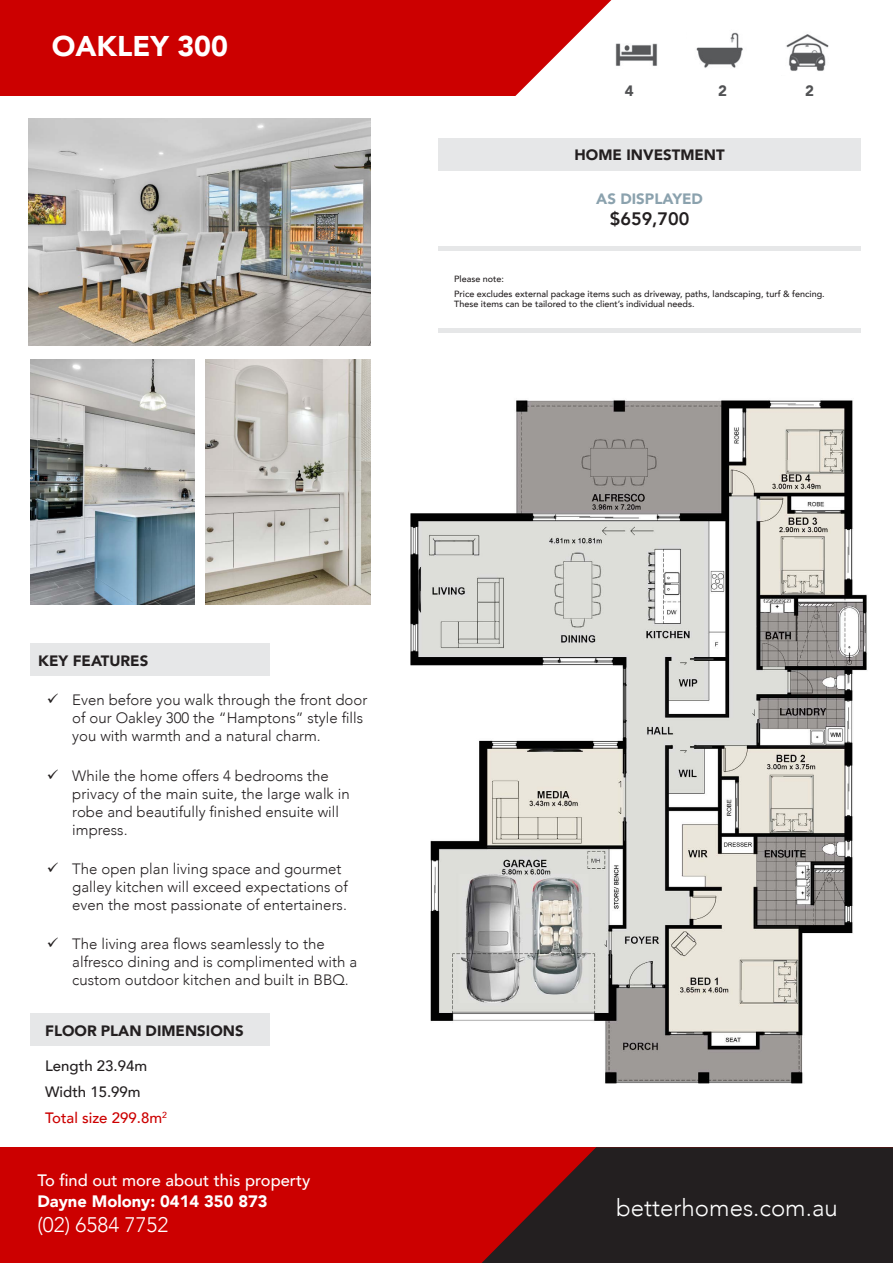
<style>
.page{position:relative;width:893px;height:1263px;background:#fff}
.page>*{position:absolute;margin:0;border:0;box-sizing:border-box;transform-origin:0 0}
.t1{font:900 28.5px "Avenir";color:#fff}
.t2{font:300 24px "Avenir";color:#fff}
.t3{font:300 21px "Avenir";color:#fff}
.t4{font:800 18px "Avenir";color:#231f20}
.t5{font:500 16.5px "Avenir";color:#fff}
.t6{font:900 16.5px "Avenir";color:#fff}
.t7{font:300 15px/18px "Avenir";color:#231f20}
.t8{font:900 15px "Avenir";color:#231f20}
.t9{font:500 15px/26.2px "Avenir";color:#231f20}
.t10{font:900 15px "Avenir";color:#8ba2ae}
.t11{font:900 15px "Avenir";color:#515254}
.t12{font:500 9px/15px "Avenir";color:#231f20}
.s1{color:#c00}
</style>
<div class="page">
<div style="left:0;top:0;width:891px;height:96px;background:#c00"></div>
<svg style="left:515px;top:0;width:376px;height:96px;fill:#fff"></svg>
<div style="left:0;top:1147px;width:893px;height:116px;background:#c00"></div>
<svg style="left:482px;top:1147px;width:411px;height:116px;background:#3a1a1b"></svg>
<img style="left:606px;top:39px;width:54px;height:29px">
<img style="left:687px;top:25px;width:66px;height:58px">
<img style="left:781px;top:25px;width:57px;height:50px">
<img style="left:410px;top:400px;width:457px;height:684px">
<div style="left:438px;top:138px;width:423px;height:33px;background:#e6e7e8"></div>
<div style="left:438px;top:246px;width:423px;height:5px;background:#e6e7e8"></div>
<div style="left:438px;top:328px;width:423px;height:5px;background:#e6e7e8"></div>
<img style="left:28px;top:119px;width:343px;height:227px">
<div style="left:30px;top:643px;width:240px;height:33px;background:#e6e7e8"></div>
<div style="left:30px;top:1013px;width:240px;height:33px;background:#e6e7e8"></div>
<img style="left:30px;top:360px;width:165px;height:244px">
<img style="left:205px;top:360px;width:166px;height:244px">
<h1 class="t1" style="left:52px;top:22px;width:178px">OAKLEY 300</h1>
<p class="t11" style="left:625px;top:78px;width:10px">4</p>
<p class="t11" style="left:718px;top:78px;width:10px">2</p>
<p class="t11" style="left:805px;top:78px;width:10px">2</p>
<p class="t8" style="left:574px;top:142px;width:152px">HOME INVESTMENT</p>
<p class="t10" style="left:596px;top:186px;width:108px">AS DISPLAYED</p>
<p class="t4" style="left:610px;top:205px;width:81px">$659,700</p>
<p class="t12" style="left:454px;top:270px;width:372px">Please note:<br>Price excludes external package items such as driveway, paths, landscaping, turf &amp; fencing.</p>
<p class="t12" style="left:454px;top:296px;width:242px">These items can be tailored to the client’s individual needs.</p>
<p class="t8" style="left:38px;top:648px;width:112px">KEY FEATURES</p>
<p class="t7" style="left:72px;top:691px;width:297px;text-indent:-26px">✓ Even before you walk through the front door of our Oakley 300 the “Hamptons” style fills you with warmth and a natural charm.</p>
<p class="t7" style="left:72px;top:766px;width:279px;text-indent:-26px">✓ While the home offers 4 bedrooms the privacy of the main suite, the large walk in robe and beautifully finished ensuite will impress.</p>
<p class="t7" style="left:72px;top:860px;width:277px;text-indent:-26px">✓ The open plan living space and gourmet galley kitchen will exceed expectations of even the most passionate of entertainers.</p>
<p class="t7" style="left:72px;top:935px;width:286px;text-indent:-26px">✓ The living area flows seamlessly to the alfresco dining and is complimented with a custom outdoor kitchen and built in BBQ.</p>
<p class="t8" style="left:45px;top:1018px;width:200px">FLOOR PLAN DIMENSIONS</p>
<p class="t9" style="left:45px;top:1052px;width:123px">Length 23.94m<br>Width 15.99m<br><span class="s1">Total size 299.8m</span><sup>2</sup></p>
<p class="t5" style="left:37px;top:1166px;width:275px">To find out more about this property</p>
<p class="t6" style="left:37px;top:1187px;width:232px">Dayne Molony: 0414 350 873</p>
<h3 class="t3" style="left:37px;top:1213px;width:133px">(02) 6584 7752</h3>
<h2 class="t2" style="left:616px;top:1194px;width:223px">betterhomes.com.au</h2>
</div>
